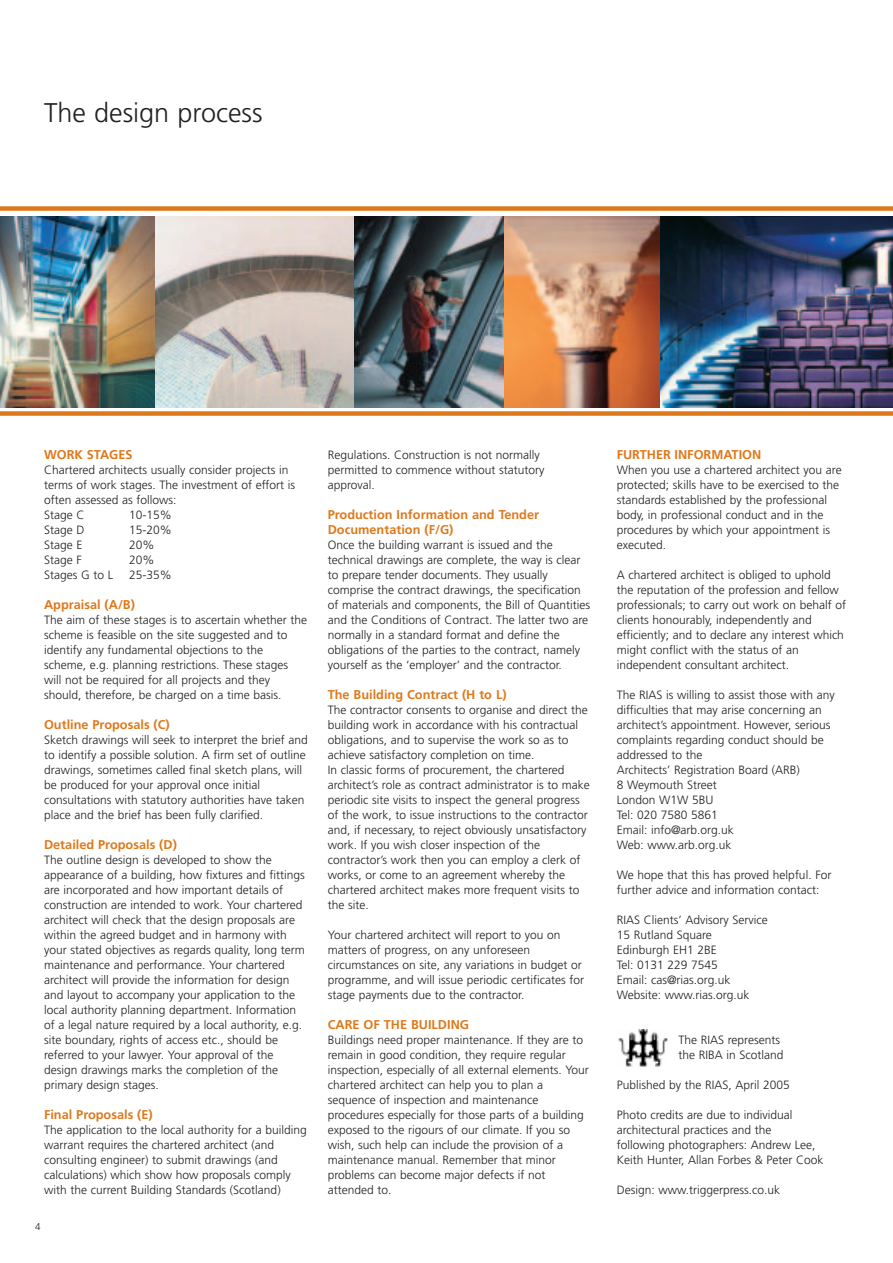
<style>
.page{position:relative;width:893px;height:1263px;background:#fff}
.page>*{position:absolute;margin:0;border:0;box-sizing:border-box;transform-origin:0 0}
.t1{font:300 27px "Frutiger";color:#231f20}
.t2{font:700 12.75px/15px "Frutiger";color:#de791b}
.t3{font:300 12px/15px "Frutiger";color:#231f20}
.t4{font:300 9.75px "Frutiger";color:#231f20}
</style>
<div class="page">
<img style="left:155px;top:216px;width:199px;height:191px">
<img style="left:660px;top:216px;width:233px;height:191px">
<img style="left:0;top:216px;width:155px;height:191px">
<div style="left:0;top:206px;width:893px;height:5px;background:#de791b"></div>
<div style="left:0;top:411px;width:893px;height:5px;background:#de791b"></div>
<img style="left:354px;top:216px;width:150px;height:191px">
<img style="left:504px;top:216px;width:156px;height:191px">
<img style="left:618px;top:1030px;width:50px;height:37px">
<h1 class="t1" style="left:44px;top:102px;width:220px">The design process</h1>
<p class="t2" style="left:44px;top:448px;width:90px">WORK STAGES</p>
<p class="t3" style="left:44px;top:463px;width:253px">Chartered architects usually consider projects in terms of work stages. The investment of effort is often assessed as follows:<br>Stage C</p>
<p class="t3" style="left:129px;top:508px;width:44px">10-15%</p>
<p class="t3" style="left:44px;top:523px;width:42px">Stage D</p>
<p class="t3" style="left:129px;top:523px;width:44px">15-20%</p>
<p class="t3" style="left:44px;top:538px;width:40px">Stage E</p>
<p class="t3" style="left:129px;top:538px;width:27px">20%</p>
<p class="t3" style="left:44px;top:553px;width:39px">Stage F</p>
<p class="t3" style="left:129px;top:553px;width:27px">20%</p>
<p class="t3" style="left:44px;top:568px;width:70px">Stages G to L</p>
<p class="t3" style="left:129px;top:568px;width:44px">25-35%</p>
<p class="t2" style="left:44px;top:598px;width:92px">Appraisal (A/B)</p>
<p class="t3" style="left:44px;top:613px;width:265px">The aim of these stages is to ascertain whether the scheme is feasible on the site suggested and to identify any fundamental objections to the scheme, e.g. planning restrictions. These stages will not be required for all projects and they should, therefore, be charged on a time basis.</p>
<p class="t2" style="left:44px;top:718px;width:127px">Outline Proposals (C)</p>
<p class="t3" style="left:44px;top:733px;width:265px">Sketch drawings will seek to interpret the brief and to identify a possible solution. A firm set of outline drawings, sometimes called final sketch plans, will be produced for your approval once initial consultations with statutory authorities have taken place and the brief has been fully clarified.</p>
<p class="t2" style="left:44px;top:838px;width:134px">Detailed Proposals (D)</p>
<p class="t3" style="left:44px;top:853px;width:262px">The outline design is developed to show the appearance of a building, how fixtures and fittings are incorporated and how important details of construction are intended to work. Your chartered architect will check that the design proposals are within the agreed budget and in harmony with your stated objectives as regards quality, long term maintenance and performance. Your chartered architect will provide the information for design and layout to accompany your application to the local authority planning department. Information of a legal nature required by a local authority, e.g. site boundary, rights of access etc., should be referred to your lawyer. Your approval of the design drawings marks the completion of the primary design stages.</p>
<p class="t2" style="left:44px;top:1108px;width:110px">Final Proposals (E)</p>
<p class="t3" style="left:44px;top:1123px;width:264px">The application to the local authority for a building warrant requires the chartered architect (and consulting engineer) to submit drawings (and calculations) which show how proposals comply with the current Building Standards (Scotland)</p>
<p class="t4" style="left:35px;top:1222px;width:7px">4</p>
<p class="t3" style="left:328px;top:448px;width:218px">Regulations. Construction is not normally permitted to commence without statutory approval.</p>
<p class="t2" style="left:328px;top:508px;width:213px">Production Information and Tender<br>Documentation (F/G)</p>
<p class="t3" style="left:328px;top:538px;width:264px">Once the building warrant is issued and the technical drawings are complete, the way is clear to prepare tender documents. They usually comprise the contract drawings, the specification of materials and components, the Bill of Quantities and the Conditions of Contract. The latter two are normally in a standard format and define the obligations of the parties to the contract, namely yourself as the ‘employer’ and the contractor.</p>
<p class="t2" style="left:328px;top:688px;width:180px">The Building Contract (H to L)</p>
<p class="t3" style="left:328px;top:703px;width:263px">The contractor consents to organise and direct the building work in accordance with his contractual obligations, and to supervise the work so as to achieve satisfactory completion on time.<br>In classic forms of procurement, the chartered architect’s role as contract administrator is to make periodic site visits to inspect the general progress of the work, to issue instructions to the contractor and, if necessary, to reject obviously unsatisfactory work. If you wish closer inspection of the contractor’s work then you can employ a clerk of works, or come to an agreement whereby the chartered architect makes more frequent visits to the site.</p>
<p class="t3" style="left:328px;top:928px;width:258px">Your chartered architect will report to you on matters of progress, on any unforeseen circumstances on site, any variations in budget or programme, and will issue periodic certificates for stage payments due to the contractor.</p>
<p class="t2" style="left:328px;top:1018px;width:143px">CARE OF THE BUILDING</p>
<p class="t3" style="left:328px;top:1033px;width:263px">Buildings need proper maintenance. If they are to remain in good condition, they require regular inspection, especially of all external elements. Your chartered architect can help you to plan a sequence of inspection and maintenance procedures especially for those parts of a building exposed to the rigours of our climate. If you so wish, such help can include the provision of a maintenance manual. Remember that minor problems can become major defects if not attended to.</p>
<p class="t2" style="left:617px;top:448px;width:146px">FURTHER INFORMATION</p>
<p class="t3" style="left:617px;top:463px;width:227px">When you use a chartered architect you are protected; skills have to be exercised to the standards established by the professional body, in professional conduct and in the procedures by which your appointment is executed.</p>
<p class="t3" style="left:617px;top:568px;width:231px">A chartered architect is obliged to uphold the reputation of the profession and fellow professionals; to carry out work on behalf of clients honourably, independently and efficiently; and to declare any interest which might conflict with the status of an independent consultant architect.</p>
<p class="t3" style="left:617px;top:688px;width:219px">The RIAS is willing to assist those with any difficulties that may arise concerning an architect’s appointment. However, serious complaints regarding conduct should be addressed to the<br>Architects’ Registration Board (ARB)<br>8 Weymouth Street<br>London W1W 5BU<br>Tel: 020 7580 5861<br>Email: info@arb.org.uk<br>Web: www.arb.org.uk</p>
<p class="t3" style="left:617px;top:868px;width:216px">We hope that this has proved helpful. For further advice and information contact:</p>
<p class="t3" style="left:617px;top:913px;width:152px">RIAS Clients’ Advisory Service<br>15 Rutland Square<br>Edinburgh EH1 2BE<br>Tel: 0131 229 7545<br>Email: cas@rias.org.uk<br>Website: www.rias.org.uk</p>
<p class="t3" style="left:678px;top:1033px;width:107px">The RIAS represents the RIBA in Scotland</p>
<p class="t3" style="left:617px;top:1078px;width:175px">Published by the RIAS, April 2005</p>
<p class="t3" style="left:617px;top:1108px;width:208px">Photo credits are due to individual architectural practices and the<br>following photographers: Andrew Lee, Keith Hunter, Allan Forbes &amp; Peter Cook</p>
<p class="t3" style="left:617px;top:1183px;width:165px">Design: www.triggerpress.co.uk</p>
</div>
